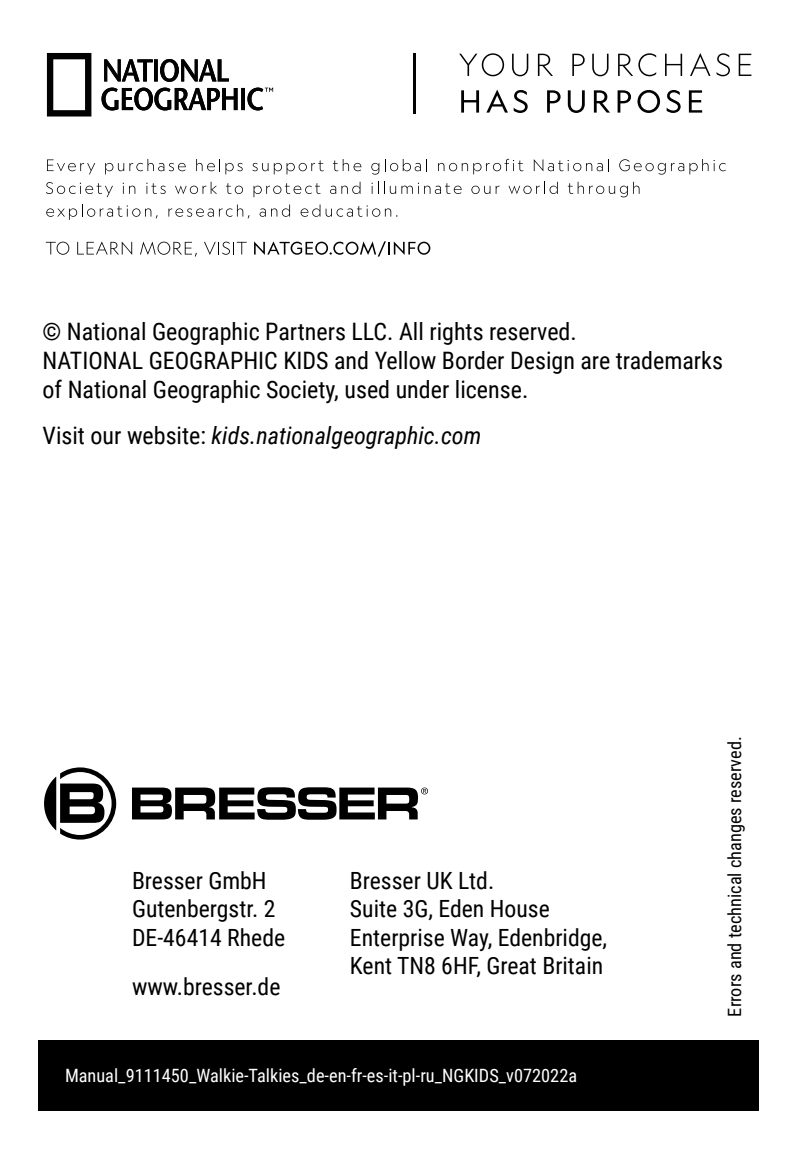
<style>
.page{position:relative;width:800px;height:1149px;background:#fff}
.page>*{position:absolute;margin:0;border:0;box-sizing:border-box;transform-origin:0 0}
.t1{font:24px/28.8px "Roboto Condensed";color:#000}
.t2{font:italic 24px "Roboto Condensed";color:#000}
.t3{font:23.7px/28.5px "Roboto Condensed";color:#000}
.t4{font:18.3px "Roboto Condensed";color:#fff}
.t5{font:18.3px "Roboto Condensed";color:#000}
.s1{font-style:normal}
</style>
<div class="page">
<div style="left:39px;top:1039px;width:719px;height:71px;background:#000"></div>
<svg style="left:132px;top:787px;width:296px;height:32px"></svg>
<svg style="left:44px;top:767px;width:72px;height:72px"></svg>
<svg style="left:47px;top:159px;width:48px;height:15px"></svg>
<svg style="left:105px;top:159px;width:81px;height:15px"></svg>
<svg style="left:196px;top:159px;width:46px;height:15px"></svg>
<svg style="left:252px;top:163px;width:16px;height:8px"></svg>
<svg style="left:274px;top:163px;width:21px;height:11px"></svg>
<svg style="left:298px;top:163px;width:9px;height:8px"></svg>
<svg style="left:311px;top:160px;width:12px;height:11px"></svg>
<svg style="left:333px;top:159px;width:28px;height:12px"></svg>
<svg style="left:371px;top:162px;width:9px;height:12px"></svg>
<svg style="left:390px;top:163px;width:8px;height:8px"></svg>
<svg style="left:402px;top:159px;width:25px;height:12px"></svg>
<svg style="left:438px;top:163px;width:6px;height:8px"></svg>
<svg style="left:449px;top:163px;width:8px;height:8px"></svg>
<svg style="left:461px;top:163px;width:28px;height:11px"></svg>
<svg style="left:493px;top:163px;width:8px;height:8px"></svg>
<svg style="left:504px;top:159px;width:19px;height:12px"></svg>
<svg style="left:533px;top:159px;width:35px;height:12px"></svg>
<svg style="left:573px;top:163px;width:8px;height:8px"></svg>
<svg style="left:585px;top:163px;width:17px;height:8px"></svg>
<svg style="left:608px;top:159px;width:1px;height:12px"></svg>
<svg style="left:619px;top:159px;width:22px;height:12px"></svg>
<svg style="left:645px;top:163px;width:8px;height:8px"></svg>
<svg style="left:657px;top:159px;width:68px;height:15px"></svg>
<svg style="left:46px;top:182px;width:7px;height:12px"></svg>
<svg style="left:57px;top:186px;width:8px;height:8px"></svg>
<svg style="left:69px;top:183px;width:44px;height:14px"></svg>
<svg style="left:123px;top:183px;width:12px;height:11px"></svg>
<svg style="left:146px;top:183px;width:20px;height:11px"></svg>
<svg style="left:175px;top:185px;width:12px;height:9px"></svg>
<svg style="left:190px;top:186px;width:8px;height:8px"></svg>
<svg style="left:202px;top:182px;width:15px;height:12px"></svg>
<svg style="left:226px;top:183px;width:5px;height:11px"></svg>
<svg style="left:235px;top:186px;width:8px;height:8px"></svg>
<svg style="left:253px;top:185px;width:17px;height:12px"></svg>
<svg style="left:273px;top:186px;width:8px;height:8px"></svg>
<svg style="left:285px;top:183px;width:35px;height:11px"></svg>
<svg style="left:330px;top:182px;width:30px;height:12px"></svg>
<svg style="left:371px;top:182px;width:2px;height:12px"></svg>
<svg style="left:384px;top:182px;width:77px;height:12px"></svg>
<svg style="left:471px;top:186px;width:8px;height:8px"></svg>
<svg style="left:484px;top:185px;width:15px;height:9px"></svg>
<svg style="left:508px;top:185px;width:12px;height:9px"></svg>
<svg style="left:523px;top:186px;width:8px;height:8px"></svg>
<svg style="left:536px;top:182px;width:21px;height:12px"></svg>
<svg style="left:567px;top:182px;width:25px;height:12px"></svg>
<svg style="left:596px;top:186px;width:8px;height:8px"></svg>
<svg style="left:608px;top:186px;width:19px;height:11px"></svg>
<svg style="left:633px;top:182px;width:6px;height:12px"></svg>
<svg style="left:46px;top:204px;width:37px;height:16px"></svg>
<svg style="left:87px;top:208px;width:8px;height:9px"></svg>
<svg style="left:100px;top:205px;width:28px;height:12px"></svg>
<svg style="left:132px;top:208px;width:8px;height:9px"></svg>
<svg style="left:145px;top:208px;width:13px;height:10px"></svg>
<svg style="left:168px;top:204px;width:81px;height:14px"></svg>
<svg style="left:259px;top:204px;width:31px;height:13px"></svg>
<svg style="left:300px;top:204px;width:68px;height:13px"></svg>
<svg style="left:372px;top:208px;width:8px;height:9px"></svg>
<svg style="left:385px;top:208px;width:12px;height:8px"></svg>
<svg style="left:46px;top:241px;width:23px;height:14px"></svg>
<svg style="left:77px;top:241px;width:55px;height:14px"></svg>
<svg style="left:140px;top:241px;width:57px;height:15px"></svg>
<svg style="left:204px;top:241px;width:43px;height:14px"></svg>
<svg style="left:254px;top:241px;width:176px;height:15px"></svg>
<svg style="left:459px;top:53px;width:45px;height:23px"></svg>
<svg style="left:512px;top:54px;width:16px;height:22px"></svg>
<svg style="left:537px;top:54px;width:16px;height:22px"></svg>
<svg style="left:572px;top:54px;width:12px;height:22px"></svg>
<svg style="left:592px;top:54px;width:16px;height:22px"></svg>
<svg style="left:618px;top:53px;width:38px;height:23px"></svg>
<svg style="left:665px;top:54px;width:17px;height:22px"></svg>
<svg style="left:690px;top:53px;width:20px;height:23px"></svg>
<svg style="left:716px;top:53px;width:13px;height:23px"></svg>
<svg style="left:738px;top:54px;width:13px;height:22px"></svg>
<svg style="left:461px;top:90px;width:18px;height:23px"></svg>
<svg style="left:486px;top:89px;width:41px;height:24px"></svg>
<svg style="left:547px;top:90px;width:13px;height:23px"></svg>
<svg style="left:567px;top:90px;width:17px;height:23px"></svg>
<svg style="left:593px;top:90px;width:17px;height:23px"></svg>
<svg style="left:617px;top:90px;width:14px;height:23px"></svg>
<svg style="left:637px;top:90px;width:23px;height:23px"></svg>
<svg style="left:666px;top:90px;width:14px;height:23px"></svg>
<svg style="left:688px;top:90px;width:14px;height:23px"></svg>
<hr style="left:413px;top:53px;width:3px;height:61px;background:#020202">
<svg style="left:47px;top:53px;width:44px;height:63px"></svg>
<svg style="left:104px;top:59px;width:125px;height:23px"></svg>
<svg style="left:101px;top:88px;width:172px;height:22px"></svg>
<p class="t1" style="left:43px;top:316px;width:681px">© National Geographic Partners LLC. All rights reserved.<br>NATIONAL GEOGRAPHIC KIDS and Yellow Border Design are trademarks of National Geographic Society, used under license.</p>
<p class="t2" style="left:43px;top:418px;width:440px"><span class="s1">Visit our website:</span> kids.nationalgeographic.com</p>
<p class="t3" style="left:132px;top:865px;width:155px">Bresser GmbH<br>Gutenbergstr. 2<br>DE-46414 Rhede</p>
<p class="t3" style="left:132px;top:971px;width:150px">www.bresser.de</p>
<p class="t3" style="left:350px;top:864px;width:259px">Bresser UK Ltd.<br>Suite 3G, Eden House<br>Enterprise Way, Edenbridge,<br>Kent TN8 6HF, Great Britain</p>
<p class="t4" style="left:65px;top:1062px;width:513px">Manual_9111450_Walkie-Talkies_de-en-fr-es-it-pl-ru_NGKIDS_v072022a</p>
<p class="t5" style="left:721px;top:1016px;width:281px;rotate:-90deg">Errors and technical changes reserved.</p>
</div>
